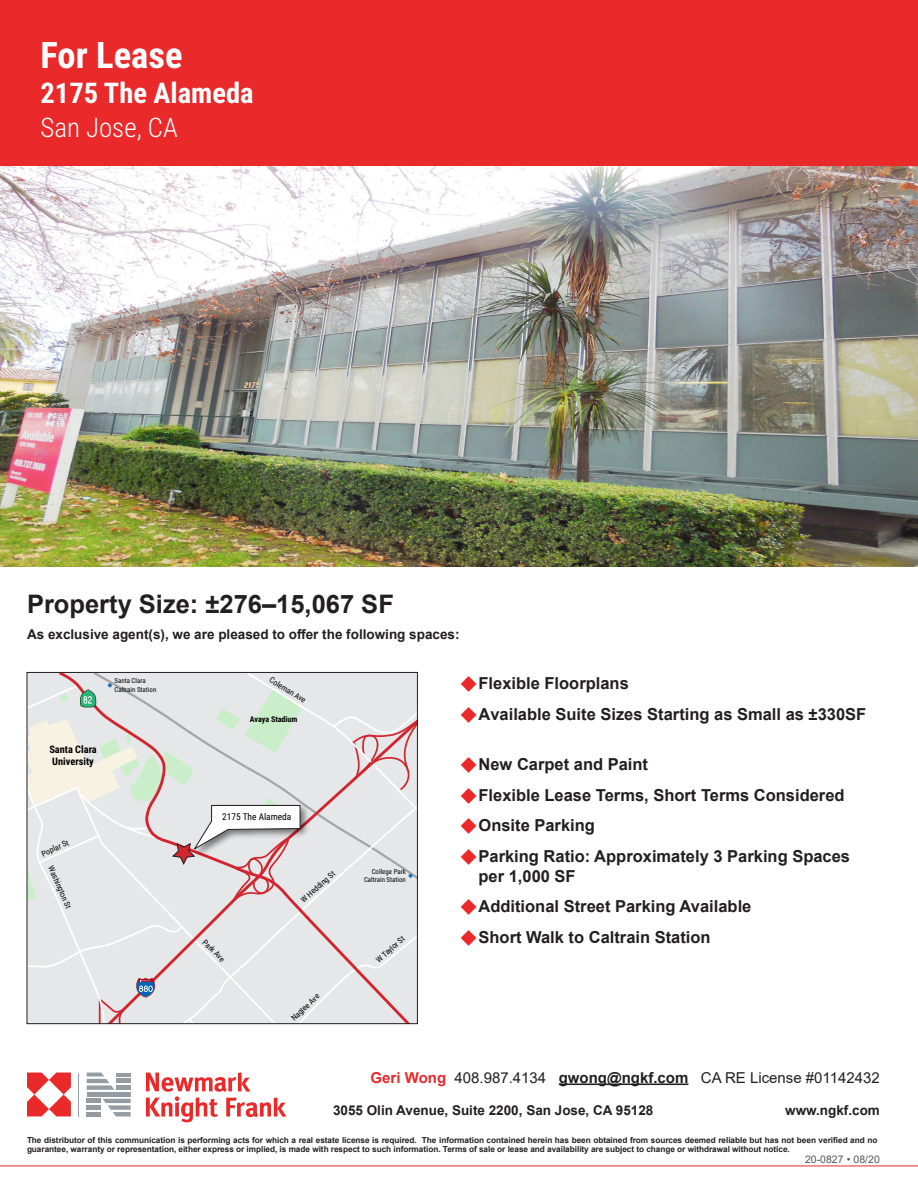
<style>
.page{position:relative;width:918px;height:1188px;background:#fff}
.page>*{position:absolute;margin:0;border:0;box-sizing:border-box;transform-origin:0 0}
.t1{font:700 36.6px "Roboto Condensed";color:#fff}
.t2{font:700 28.5px "Roboto Condensed";color:#fff}
.t3{font:300 27px "Roboto Condensed";color:#fff}
.t4{font:700 25.5px "Arial";color:#231f20}
.t5{font:700 16.5px/19.8px "Arial";color:#231f20}
.t6{font:15px "Arial";color:#231f20}
.t7{font:700 13.5px "Arial";color:#231f20}
.t8{font:10.5px "Arial";color:#57585a}
.t9{font:700 10.35px/12.5px "Roboto Condensed";color:#000}
.t10{font:9.45px "Roboto Condensed";color:#000}
.t11{font:700 8.25px/9px "Arial";letter-spacing:-.005em;color:#231f20}
.t12{font:8.1px "Roboto Condensed";color:#000}
.t13{font:700 8.1px "Roboto Condensed";color:#000}
.t14{font:6.9px/8.2px "Roboto Condensed";color:#000}
.s1{color:#e9292a}
.s2{font-style:inherit}
.s3{font-weight:700;color:#e9292a}
.s4{font-weight:700}
</style>
<div class="page">
<hr style="left:559px;top:1083px;width:129px;height:2px;background:#231f20">
<div style="left:0;top:0;width:918px;height:166px;background:#e9292a"></div>
<hr style="left:0;top:1166px;width:918px;height:1px;background:#e9292a">
<svg style="left:27px;top:1073px;width:44px;height:43px"></svg>
<hr style="left:78px;top:1073px;width:1px;height:43px;background:#959ca1">
<svg style="left:146px;top:1072px;width:141px;height:50px"></svg>
<hr style="left:116px;top:1073px;width:15px;height:3px;background:#959ca1">
<div style="left:116px;top:1085px;width:15px;height:5px;background:#959ca1"></div>
<hr style="left:116px;top:1079px;width:15px;height:4px;background:#959ca1">
<svg style="left:87px;top:1073px;width:27px;height:17px"></svg>
<hr style="left:87px;top:1099px;width:14px;height:4px;background:#959ca1">
<div style="left:87px;top:1105px;width:14px;height:5px;background:#959ca1"></div>
<hr style="left:87px;top:1112px;width:14px;height:4px;background:#959ca1">
<svg style="left:103px;top:1099px;width:28px;height:17px"></svg>
<hr style="left:87px;top:1092px;width:44px;height:4px;background:#959ca1">
<svg style="left:29px;top:674px;width:387px;height:348px;background:#e4e1e0"></svg>
<div style="left:27px;top:672px;width:391px;height:352px;border:1px solid #231f20"></div>
<img style="left:0;top:166px;width:918px;height:401px">
<h1 class="t1" style="left:40px;top:29px;width:144px">For Lease</h1>
<h2 class="t2" style="left:40px;top:73px;width:215px">2175 The Alameda</h2>
<h3 class="t3" style="left:40px;top:109px;width:139px">San Jose, CA</h3>
<p class="t4" style="left:27px;top:586px;width:368px">Property Size: ±276–15,067 SF</p>
<p class="t7" style="left:27px;top:625px;width:434px">As exclusive agent(s), we are pleased to offer the following spaces:</p>
<p class="t14" style="left:114px;top:676px;width:43px">Santa Clara<br>Caltrain Station</p>
<p class="t9" style="left:49px;top:743px;width:49px">Santa Clara<br>University</p>
<p class="t12" style="left:40px;top:849px;width:30px;rotate:-24deg">Poplar St</p>
<p class="t12" style="left:56px;top:864px;width:47px;rotate:66deg">Washington St</p>
<p class="t12" style="left:273px;top:674px;width:43px;rotate:32deg">Coleman Ave</p>
<p class="t13" style="left:250px;top:714px;width:49px">Avaya Stadium</p>
<p class="t10" style="left:222px;top:810px;width:71px">2175 The Alameda</p>
<p class="t12" style="left:208px;top:937px;width:29px;rotate:44deg">Park Ave</p>
<p class="t12" style="left:298px;top:897px;width:44px;rotate:-42deg">W Hedding St</p>
<p class="t12" style="left:289px;top:1015px;width:37px;rotate:-44deg">Naglee Ave</p>
<p class="t14" style="left:364px;top:867px;width:43px;text-align:right">College Park<br>Caltrain Station</p>
<p class="t12" style="left:374px;top:957px;width:37px;rotate:-42deg">W Taylor St</p>
<p class="t5" style="left:460px;top:674px;width:170px"><span class="s1">◆</span>Flexible Floorplans</p>
<p class="t5" style="left:460px;top:704px;width:407px"><span class="s1">◆</span>Available Suite Sizes Starting as Small as ±<span class="s2">330</span>SF</p>
<p class="t5" style="left:460px;top:755px;width:189px"><span class="s1">◆</span>New Carpet and Paint</p>
<p class="t5" style="left:460px;top:785px;width:386px"><span class="s1">◆</span>Flexible Lease Terms, Short Terms Considered</p>
<p class="t5" style="left:460px;top:816px;width:136px"><span class="s1">◆</span>Onsite Parking</p>
<p class="t5" style="left:479px;top:846px;width:373px;text-indent:-18px"><span class="s1">◆</span>Parking Ratio: Approximately 3 Parking Spaces per 1,000 SF</p>
<p class="t5" style="left:460px;top:897px;width:292px"><span class="s1">◆</span>Additional Street Parking Available</p>
<p class="t5" style="left:460px;top:927px;width:252px"><span class="s1">◆</span>Short Walk to Caltrain Station</p>
<h3 class="t6" style="left:371px;top:1067px;width:511px"><span class="s3">Geri Wong</span> 408.987.4134 <span class="s4">gwong@ngkf.com</span> CA RE License #01142432</h3>
<h3 class="t7" style="left:785px;top:1100px;width:96px">www.ngkf.com</h3>
<h3 class="t7" style="left:333px;top:1100px;width:322px">3055 Olin Avenue, Suite 2200, San Jose, CA 95128</h3>
<p class="t11" style="left:27px;top:1136px;width:852px">The distributor of this communication is performing acts for which a real estate license is required. The information contained herein has been obtained from sources deemed reliable but has not been verified and no guarantee, warranty or representation, either express or implied, is made with respect to such information. Terms of sale or lease and availability are subject to change or withdrawal without notice.</p>
<p class="t8" style="left:805px;top:1152px;width:76px">20-0827 • 08/20</p>
</div>
